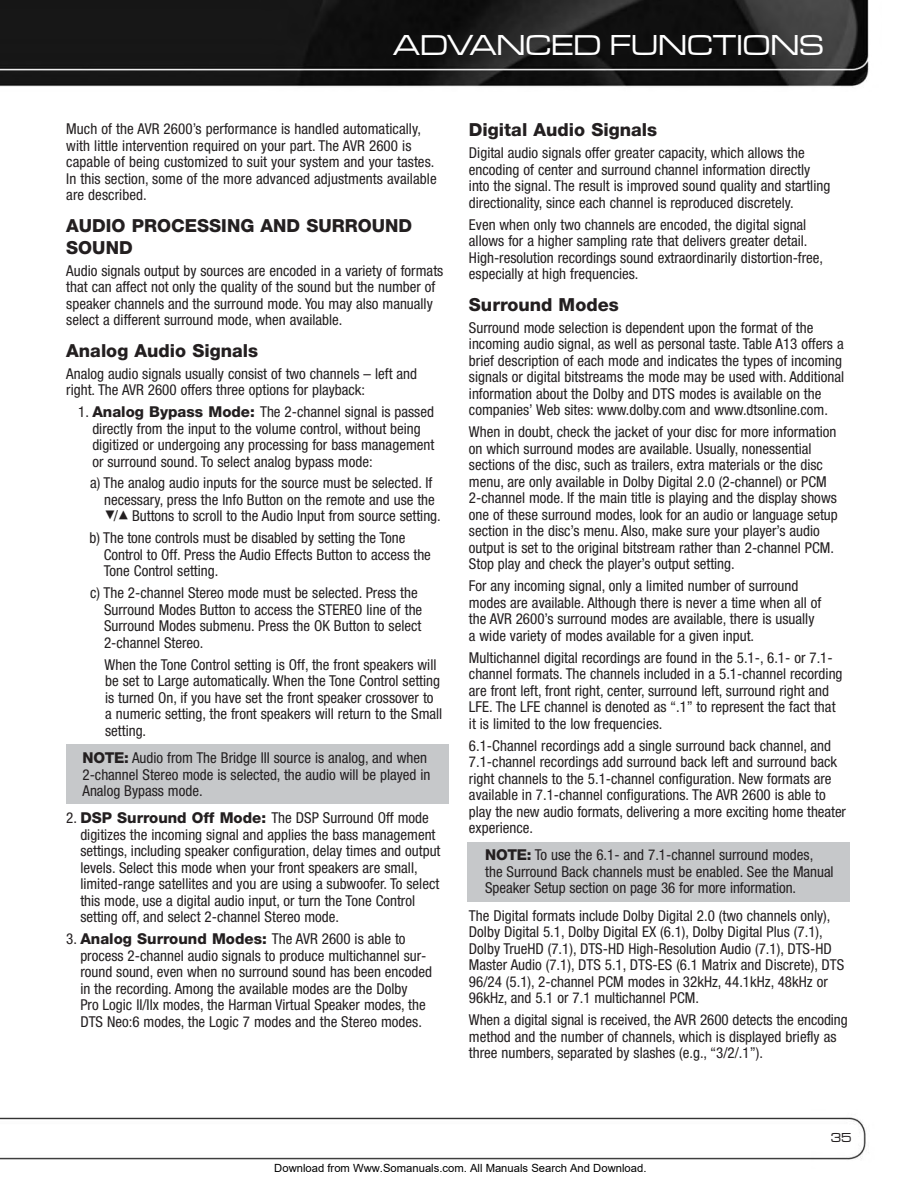
<style>
.page{position:relative;width:921px;height:1189px;background:#fff}
.page>*{position:absolute;margin:0;border:0;box-sizing:border-box;transform-origin:0 0}
.t1{font:30px "Microgramma EF Medium Extend";color:#fff}
.t2{font:800 18px/21.6px "Helvetica Neue";color:#231f20}
.t3{font:condensed 15px/16.5px "Helvetica Neue";color:#231f20}
.t4{font:13.5px "Microgramma EF Medium Extend";color:#231f20;scale:.9 1}
.t5{font:11.25px "Arial";color:#000}
.s1{font-weight:800;font-stretch:normal}
</style>
<div class="page">
<img style="left:0;top:0;width:869px;height:87px">
<img style="left:0;top:1117px;width:866px;height:43px">
<div style="left:66px;top:744px;width:382px;height:59px;background:#c6c8ca"></div>
<div style="left:467px;top:842px;width:382px;height:59px;background:#c6c8ca"></div>
<h1 class="t1" style="left:393px;top:36px;width:432px">ADVANCED FUNCTIONS</h1>
<p class="t3" style="left:66px;top:122px;width:372px">Much of the AVR 2600’s performance is handled automatically, with little intervention required on your part. The AVR 2600 is capable of being customized to suit your system and your tastes.<br>In this section, some of the more advanced adjustments available are described.</p>
<p class="t2" style="left:66px;top:216px;width:347px">AUDIO PROCESSING AND SURROUND<br>SOUND</p>
<p class="t3" style="left:66px;top:263px;width:378px">Audio signals output by sources are encoded in a variety of formats that can affect not only the quality of the sound but the number of speaker channels and the surround mode. You may also manually select a different surround mode, when available.</p>
<p class="t2" style="left:66px;top:341px;width:193px">Analog Audio Signals</p>
<p class="t3" style="left:66px;top:366px;width:352px">Analog audio signals usually consist of two channels – left and right. The AVR 2600 offers three options for playback:</p>
<p class="t3" style="left:92px;top:405px;width:343px;text-indent:-14px">1. <span class="s1">Analog Bypass Mode:</span> The 2-channel signal is passed directly from the input to the volume control, without being digitized or undergoing any processing for bass management or surround sound. To select analog bypass mode:</p>
<p class="t3" style="left:90px;top:476px;width:344px">a) The analog audio inputs for the source must be selected. If</p>
<p class="t3" style="left:104px;top:493px;width:332px">necessary, press the Info Button on the remote and use the</p>
<p class="t3" style="left:114px;top:509px;width:328px">/ Buttons to scroll to the Audio Input from source setting.</p>
<p class="t3" style="left:104px;top:531px;width:328px;text-indent:-14px">b) The tone controls must be disabled by setting the Tone<br>Control to Off. Press the Audio Effects Button to access the<br>Tone Control setting.</p>
<p class="t3" style="left:104px;top:586px;width:319px;text-indent:-14px">c) The 2-channel Stereo mode must be selected. Press the Surround Modes Button to access the STEREO line of the Surround Modes submenu. Press the OK Button to select 2-channel Stereo.</p>
<p class="t3" style="left:104px;top:657px;width:339px">When the Tone Control setting is Off, the front speakers will be set to Large automatically. When the Tone Control setting is turned On, if you have set the front speaker crossover to a numeric setting, the front speakers will return to the Small setting.</p>
<p class="t3" style="left:82px;top:751px;width:349px"><span class="s1">NOTE:</span> Audio from The Bridge III source is analog, and when<br>2-channel Stereo mode is selected, the audio will be played in<br>Analog Bypass mode.</p>
<p class="t3" style="left:80px;top:811px;width:361px;text-indent:-14px">2. <span class="s1">DSP Surround Off Mode:</span> The DSP Surround Off mode digitizes the incoming signal and applies the bass management settings, including speaker configuration, delay times and output levels. Select this mode when your front speakers are small, limited-range satellites and you are using a subwoofer. To select this mode, use a digital audio input, or turn the Tone Control setting off, and select 2-channel Stereo mode.</p>
<p class="t3" style="left:80px;top:932px;width:353px;text-indent:-14px">3. <span class="s1">Analog Surround Modes:</span> The AVR 2600 is able to process 2-channel audio signals to produce multichannel sur&shy;round sound, even when no surround sound has been encoded in the recording. Among the available modes are the Dolby<br>Pro Logic II/IIx modes, the Harman Virtual Speaker modes, the DTS Neo:6 modes, the Logic 7 modes and the Stereo modes.</p>
<p class="t2" style="left:469px;top:121px;width:190px">Digital Audio Signals</p>
<p class="t3" style="left:469px;top:146px;width:363px">Digital audio signals offer greater capacity, which allows the encoding of center and surround channel information directly into the signal. The result is improved sound quality and startling directionality, since each channel is reproduced discretely.</p>
<p class="t3" style="left:469px;top:217px;width:355px">Even when only two channels are encoded, the digital signal allows for a higher sampling rate that delivers greater detail.<br>High-resolution recordings sound extraordinarily distortion-free, especially at high frequencies.</p>
<p class="t2" style="left:469px;top:295px;width:151px">Surround Modes</p>
<p class="t3" style="left:469px;top:321px;width:376px">Surround mode selection is dependent upon the format of the incoming audio signal, as well as personal taste. Table A13 offers a brief description of each mode and indicates the types of incoming signals or digital bitstreams the mode may be used with. Additional information about the Dolby and DTS modes is available on the companies’ Web sites: www.dolby.com and www.dtsonline.com.</p>
<p class="t3" style="left:469px;top:425px;width:370px">When in doubt, check the jacket of your disc for more information on which surround modes are available. Usually, nonessential sections of the disc, such as trailers, extra materials or the disc menu, are only available in Dolby Digital 2.0 (2-channel) or PCM 2-channel mode. If the main title is playing and the display shows one of these surround modes, look for an audio or language setup section in the disc’s menu. Also, make sure your player’s audio output is set to the original bitstream rather than 2-channel PCM.<br>Stop play and check the player’s output setting.</p>
<p class="t3" style="left:469px;top:579px;width:354px">For any incoming signal, only a limited number of surround modes are available. Although there is never a time when all of the AVR 2600’s surround modes are available, there is usually a wide variety of modes available for a given input.</p>
<p class="t3" style="left:469px;top:650px;width:375px">Multichannel digital recordings are found in the 5.1-, 6.1- or 7.1- channel formats. The channels included in a 5.1-channel recording are front left, front right, center, surround left, surround right and LFE. The LFE channel is denoted as “.1” to represent the fact that it is limited to the low frequencies.</p>
<p class="t3" style="left:469px;top:738px;width:378px">6.1-Channel recordings add a single surround back channel, and 7.1-channel recordings add surround back left and surround back right channels to the 5.1-channel configuration. New formats are available in 7.1-channel configurations. The AVR 2600 is able to play the new audio formats, delivering a more exciting home theater experience.</p>
<p class="t3" style="left:485px;top:848px;width:350px"><span class="s1">NOTE:</span> To use the 6.1- and 7.1-channel surround modes, the Surround Back channels must be enabled. See the Manual<br>Speaker Setup section on page 36 for more information.</p>
<p class="t3" style="left:469px;top:908px;width:376px">The Digital formats include Dolby Digital 2.0 (two channels only), Dolby Digital 5.1, Dolby Digital EX (6.1), Dolby Digital Plus (7.1), Dolby TrueHD (7.1), DTS-HD High-Resolution Audio (7.1), DTS-HD Master Audio (7.1), DTS 5.1, DTS-ES (6.1 Matrix and Discrete), DTS 96/24 (5.1), 2-channel PCM modes in 32kHz, 44.1kHz, 48kHz or 96kHz, and 5.1 or 7.1 multichannel PCM.</p>
<p class="t3" style="left:469px;top:1013px;width:380px">When a digital signal is received, the AVR 2600 detects the encoding method and the number of channels, which is displayed briefly as three numbers, separated by slashes (e.g., “3/2/.1”).</p>
<p class="t4" style="left:830px;top:1133px;width:24px">35</p>
<p class="t5" style="left:274px;top:1161px;width:373px">Download from Www.Somanuals.com. All Manuals Search And Download.</p>
</div>
